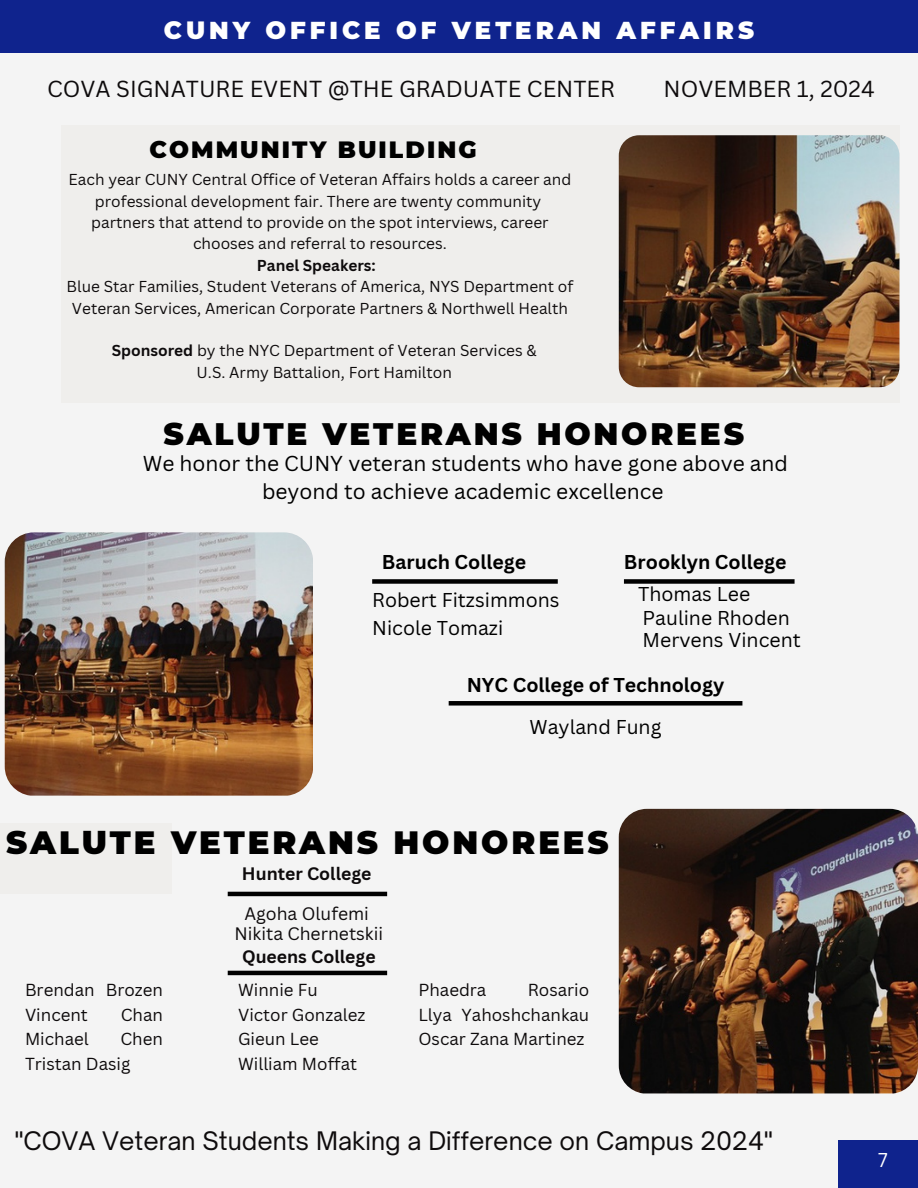
<style>
.page{position:relative;width:918px;height:1188px;background:#f4f4f4}
.page>*{position:absolute;margin:0;border:0;box-sizing:border-box;transform-origin:0 0}
.t1{font:900 32.25px "Montserrat";letter-spacing:.09em;color:#000}
.t2{font:900 31.05px "Montserrat";letter-spacing:.09em;color:#000}
.t3{font:24.45px "Open Sauce One";color:#0e0b0c}
.t4{font:900 24.45px "Montserrat";letter-spacing:.165em;color:#fff}
.t5{font:900 23.55px "Montserrat";letter-spacing:.09em;color:#000}
.t6{font:22.5px "Canva Sans";color:#0e0b0c}
.t7{font:21px/28.2px "Canva Sans";color:#000;text-align:center}
.t8{font:19.5px/21.3px "Canva Sans";color:#000}
.t9{font:700 19.5px "Canva Sans";color:#000}
.t10{font:19.5px "Canva Sans";color:#fff}
.t11{font:17.55px "Canva Sans";color:#0e0b0c}
.t12{font:700 17.55px "Canva Sans";color:#0e0b0c}
.t13{font:16.95px/24.8px "Canva Sans";color:#0e0b0c}
.t14{font:15.45px/21.3px "Canva Sans";color:#0e0b0c;text-align:center}
.t15{font:700 15.45px "Canva Sans";color:#0e0b0c}
.s1{font-weight:700}
</style>
<div class="page">
<img style="left:5px;top:532px;width:308px;height:264px">
<div style="left:61px;top:125px;width:838px;height:278px;background:#efeeec"></div>
<img style="left:619px;top:135px;width:280px;height:252px;border-radius:20px">
<div style="left:0;top:824px;width:172px;height:70px;background:#efeeec"></div>
<img style="left:619px;top:809px;width:299px;height:284px">
<div style="left:0;top:0;width:918px;height:53px;background:#0f238d"></div>
<div style="left:839px;top:1140px;width:79px;height:48px;background:#0f238d"></div>
<div style="left:372px;top:579px;width:186px;height:5px;background:#000"></div>
<div style="left:624px;top:579px;width:171px;height:5px;background:#000"></div>
<hr style="left:228px;top:971px;width:159px;height:4px;background:#000">
<hr style="left:228px;top:892px;width:159px;height:4px;background:#000">
<div style="left:449px;top:701px;width:293px;height:5px;background:#000"></div>
<h3 class="t4" style="left:164px;top:15px;width:592px">CUNY OFFICE OF VETERAN AFFAIRS</h3>
<h1 class="t6" style="left:47px;top:73px;width:569px">COVA SIGNATURE EVENT @THE GRADUATE CENTER</h1>
<p class="t6" style="left:664px;top:73px;width:213px">NOVEMBER 1, 2024</p>
<p class="t5" style="left:150px;top:136px;width:329px">COMMUNITY BUILDING</p>
<p class="t14" style="left:69px;top:169px;width:504px">Each year CUNY Central Office of Veteran Affairs holds a career and</p>
<p class="t14" style="left:95px;top:190px;width:448px">professional development fair. There are twenty community</p>
<p class="t14" style="left:91px;top:211px;width:459px">partners that attend to provide on the spot interviews, career</p>
<p class="t14" style="left:193px;top:233px;width:255px">chooses and referral to resources.</p>
<p class="t15" style="left:257px;top:255px;width:120px">Panel Speakers:</p>
<p class="t14" style="left:67px;top:276px;width:508px">Blue Star Families, Student Veterans of America, NYS Department of</p>
<p class="t14" style="left:72px;top:297px;width:498px">Veteran Services, American Corporate Partners &amp; Northwell Health</p>
<p class="t14" style="left:112px;top:340px;width:427px"><span class="s1">Sponsored</span> by the NYC Department of Veteran Services &amp;<br>U.S. Army Battalion, Fort Hamilton</p>
<p class="t2" style="left:164px;top:415px;width:582px">SALUTE VETERANS HONOREES</p>
<p class="t7" style="left:143px;top:449px;width:647px">We honor the CUNY veteran students who have gone above and beyond to achieve academic excellence</p>
<p class="t9" style="left:382px;top:548px;width:146px">Baruch College</p>
<h6 class="t9" style="left:624px;top:548px;width:164px">Brooklyn College</h6>
<p class="t8" style="left:372px;top:589px;width:189px">Robert Fitzsimmons</p>
<p class="t8" style="left:638px;top:583px;width:114px">Thomas Lee</p>
<p class="t8" style="left:372px;top:617px;width:133px">Nicole Tomazi</p>
<p class="t8" style="left:643px;top:607px;width:160px">Pauline Rhoden<br>Mervens Vincent</p>
<p class="t9" style="left:467px;top:671px;width:259px">NYC College of Technology</p>
<p class="t8" style="left:530px;top:716px;width:133px">Wayland Fung</p>
<p class="t1" style="left:6px;top:823px;width:604px">SALUTE VETERANS HONOREES</p>
<p class="t12" style="left:242px;top:861px;width:131px">Hunter College</p>
<h6 class="t11" style="left:244px;top:901px;width:126px">Agoha Olufemi</h6>
<p class="t11" style="left:235px;top:921px;width:150px">Nikita Chernetskii</p>
<p class="t12" style="left:242px;top:944px;width:135px">Queens College</p>
<h6 class="t13" style="left:25px;top:977px;width:140px">Brendan Brozen<br>Vincent</h6>
<h6 class="t13" style="left:121px;top:1002px;width:44px">Chan</h6>
<h6 class="t13" style="left:25px;top:1026px;width:139px;text-indent:95px">Chen<br>Tristan Dasig</h6>
<h6 class="t13" style="left:25px;top:1026px;width:65px">Michael</h6>
<p class="t13" style="left:238px;top:977px;width:129px">Winnie Fu<br>Victor Gonzalez<br>Gieun Lee<br>William Moffat</p>
<p class="t13" style="left:418px;top:977px;width:70px">Phaedra</p>
<p class="t13" style="left:418px;top:977px;width:172px;text-align:justify;text-indent:109px">Rosario Llya Yahoshchankau Oscar Zana Martinez</p>
<p class="t3" style="left:15px;top:1125px;width:759px">"COVA Veteran Students Making a Difference on Campus 2024"</p>
<p class="t10" style="left:878px;top:1146px;width:11px">7</p>
</div>
